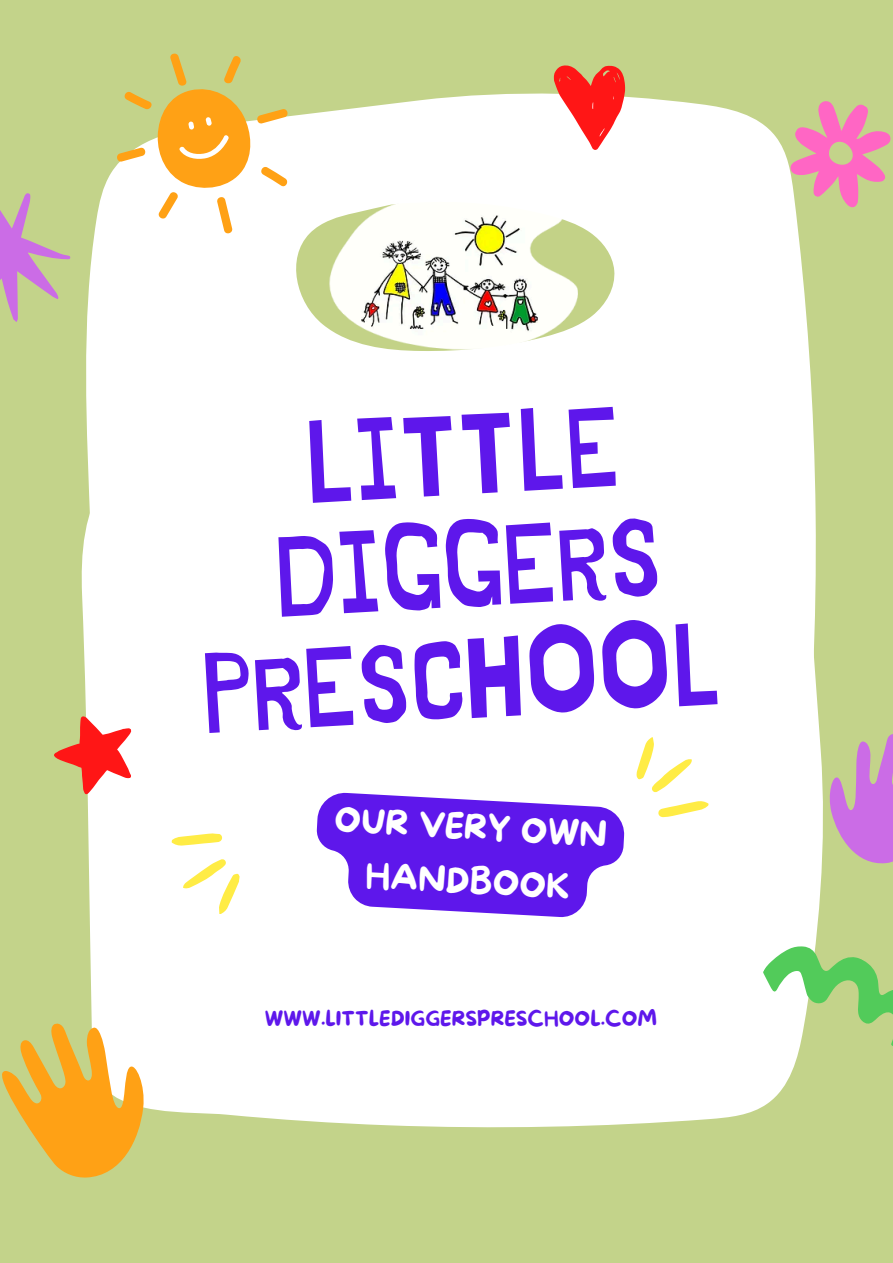
<style>
.page{position:relative;width:893px;height:1263px;background:#c3d38a}
.page>*{position:absolute;margin:0;border:0;box-sizing:border-box;transform-origin:0 0}
.t1{font:112.35px/112px "Jingleberry";color:#5e17eb;text-align:center}
.t2{font:34.5px/54px "More Sugar";color:#fff;text-align:center}
.t3{font:20.25px "More Sugar";color:#5e17eb}
</style>
<div class="page">
<div style="left:86px;top:93px;width:725px;height:282px;background:#fff"></div>
<div style="left:81px;top:375px;width:741px;height:753px;background:#fff"></div>
<svg style="left:553px;top:65px;width:74px;height:87px;background:#f97871"></svg>
<svg style="left:94px;top:53px;width:221px;height:204px"></svg>
<svg style="left:172px;top:113px;width:62px;height:52px;background:#ffab2e"></svg>
<svg style="left:772px;top:93px;width:119px;height:129px"></svg>
<svg style="left:0;top:163px;width:96px;height:188px"></svg>
<svg style="left:2px;top:1007px;width:162px;height:171px"></svg>
<svg style="left:821px;top:728px;width:72px;height:145px"></svg>
<svg style="left:757px;top:922px;width:136px;height:134px"></svg>
<svg style="left:636px;top:737px;width:72px;height:80px;background:#fffbd9"></svg>
<svg style="left:164px;top:829px;width:80px;height:87px;background:#fffbe0"></svg>
<svg style="left:54px;top:701px;width:93px;height:100px"></svg>
<img style="left:296px;top:202px;width:318px;height:149px">
<svg style="left:313px;top:791px;width:312px;height:129px;background:#8650ef"></svg>
<p class="t1" style="left:190px;top:419px;width:519px;rotate:-3deg">LITTLE<br>DIGGERS<br>PRESCHOOL</p>
<p class="t2" style="left:336px;top:794px;width:274px;rotate:3deg">OUR VERY OWN<br>HANDBOOK</p>
<p class="t3" style="left:265px;top:1007px;width:394px">WWW.LITTLEDIGGERSPRESCHOOL.COM</p>
</div>
